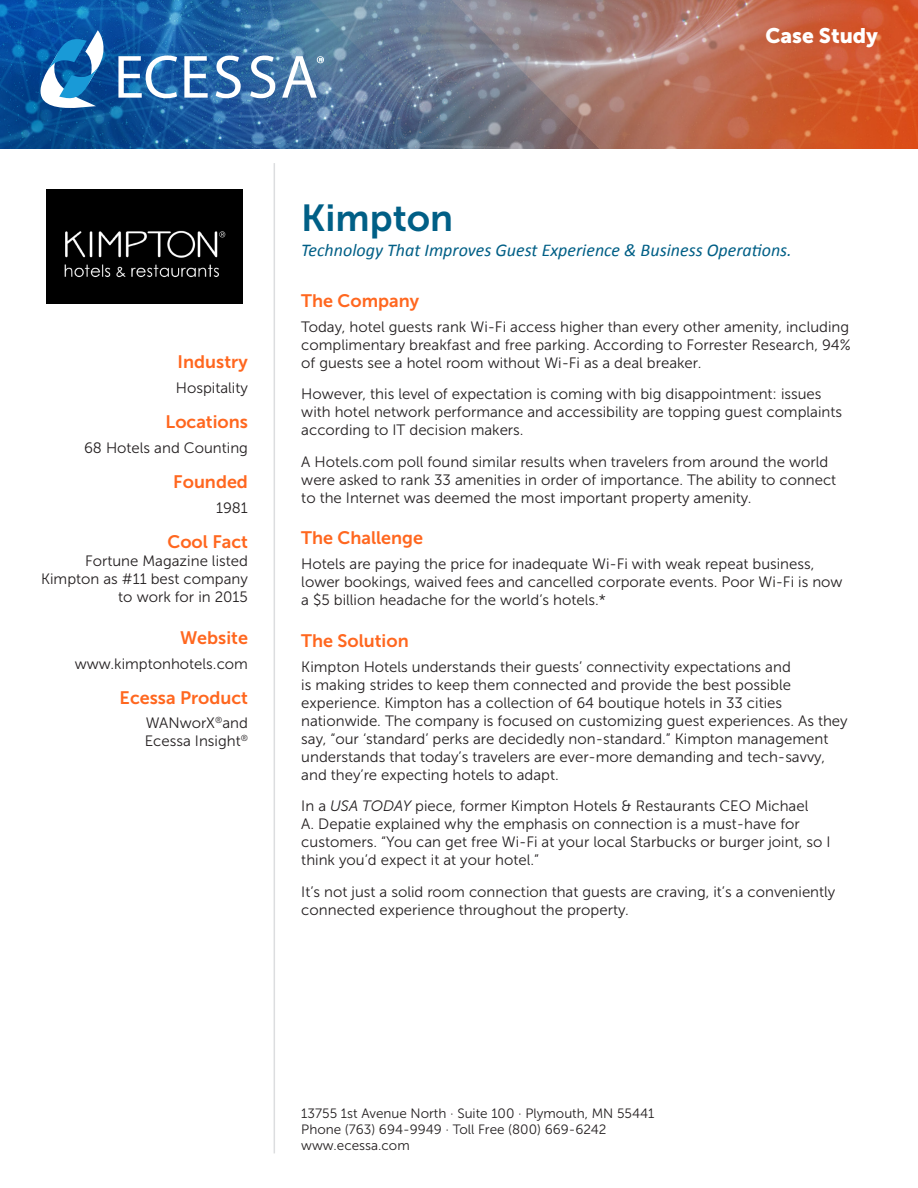
<style>
.page{position:relative;width:918px;height:1188px;background:#fff}
.page>*{position:absolute;margin:0;border:0;box-sizing:border-box;transform-origin:0 0}
.t1{font:37.5px "Museo Sans 700";color:#005f86}
.t2{font:21px "Museo Sans 900";color:#fff}
.Headline_Orange{font:18px "Museo Sans 700";color:#ff671f}
.t3{font:italic 18px "Calibri";color:#005f86}
.Paragraph{font:15px/18px "Museo Sans 300";color:#231f20}
.Last_Paragraph{font:15px/18px "Museo Sans 300";color:#231f20}
.t4{font:13.5px/16.2px "Museo Sans 300";color:#231f20}
.s1{font-style:italic}
</style>
<div class="page">
<hr style="left:274px;top:163px;width:1px;height:990px;background:#dcdddf">
<img style="left:0;top:0;width:918px;height:148px">
<svg style="left:40px;top:30px;width:68px;height:78px"></svg>
<svg style="left:118px;top:56px;width:59px;height:42px"></svg>
<svg style="left:184px;top:56px;width:24px;height:42px"></svg>
<svg style="left:216px;top:56px;width:25px;height:42px"></svg>
<svg style="left:250px;top:56px;width:25px;height:42px"></svg>
<svg style="left:282px;top:56px;width:42px;height:42px"></svg>
<img style="left:46px;top:189px;width:197px;height:115px">
<p class="t2" style="left:765px;top:23px;width:114px">Case Study</p>
<p class="Headline_Orange" style="left:178px;top:352px;width:72px">Industry</p>
<p class="Paragraph" style="left:176px;top:379px;width:74px">Hospitality</p>
<p class="Headline_Orange" style="left:166px;top:412px;width:84px">Locations</p>
<p class="Paragraph" style="left:84px;top:439px;width:165px">68 Hotels and Counting</p>
<p class="Headline_Orange" style="left:173px;top:472px;width:76px">Founded</p>
<p class="Paragraph" style="left:216px;top:499px;width:33px">1981</p>
<p class="Headline_Orange" style="left:167px;top:532px;width:82px">Cool Fact</p>
<p class="Paragraph" style="left:41px;top:552px;width:208px;text-align:right">Fortune Magazine listed<br>Kimpton as #11 best company to work for in 2015</p>
<p class="Headline_Orange" style="left:180px;top:628px;width:69px">Website</p>
<p class="Paragraph" style="left:75px;top:655px;width:175px">www.kimptonhotels.com</p>
<p class="Headline_Orange" style="left:120px;top:688px;width:130px">Ecessa Product</p>
<p class="Paragraph" style="left:145px;top:714px;width:105px">WANworX<sup>®</sup>and<br>Ecessa Insight<sup>®</sup></p>
<p class="t1" style="left:301px;top:197px;width:153px">Kimpton</p>
<p class="t3" style="left:301px;top:238px;width:492px">Technology That Improves Guest Experience &amp; Business Operations.</p>
<p class="Headline_Orange" style="left:301px;top:291px;width:119px">The Company</p>
<p class="Paragraph" style="left:301px;top:317px;width:551px;text-align:justify">Today, hotel guests rank Wi-Fi access higher than every other amenity, including complimentary breakfast and free parking. According to Forrester Research, 94% of guests see a hotel room without Wi-Fi as a deal breaker.</p>
<p class="Paragraph" style="left:301px;top:385px;width:542px">However, this level of expectation is coming with big disappointment: issues with hotel network performance and accessibility are topping guest complaints according to IT decision makers.</p>
<p class="Last_Paragraph" style="left:301px;top:452px;width:537px">A Hotels.com poll found similar results when travelers from around the world were asked to rank 33 amenities in order of importance. The ability to connect to the Internet was deemed the most important property amenity.</p>
<p class="Headline_Orange" style="left:301px;top:528px;width:123px">The Challenge</p>
<p class="Last_Paragraph" style="left:301px;top:555px;width:543px">Hotels are paying the price for inadequate Wi-Fi with weak repeat business, lower bookings, waived fees and cancelled corporate events. Poor Wi-Fi is now a $5 billion headache for the world’s hotels.*</p>
<p class="Headline_Orange" style="left:301px;top:631px;width:109px">The Solution</p>
<p class="Paragraph" style="left:301px;top:658px;width:548px">Kimpton Hotels understands their guests’ connectivity expectations and<br>is making strides to keep them connected and provide the best possible experience. Kimpton has a collection of 64 boutique hotels in 33 cities nationwide. The company is focused on customizing guest experiences. As they say, “our ‘standard’ perks are decidedly non-standard.” Kimpton management understands that today’s travelers are ever-more demanding and tech-savvy, and they’re expecting hotels to adapt.</p>
<p class="Paragraph" style="left:301px;top:797px;width:531px">In a <span class="s1">USA TODAY</span> piece, former Kimpton Hotels &amp; Restaurants CEO Michael<br>A. Depatie explained why the emphasis on connection is a must-have for customers. “You can get free Wi-Fi at your local Starbucks or burger joint, so I think you’d expect it at your hotel.”</p>
<p class="Paragraph" style="left:301px;top:883px;width:536px">It’s not just a solid room connection that guests are craving, it’s a conveniently connected experience throughout the property.</p>
<p class="t4" style="left:301px;top:1105px;width:355px">13755 1st Avenue North · Suite 100 · Plymouth, MN 55441<br>Phone (763) 694-9949 · Toll Free (800) 669-6242 www.ecessa.com</p>
</div>
